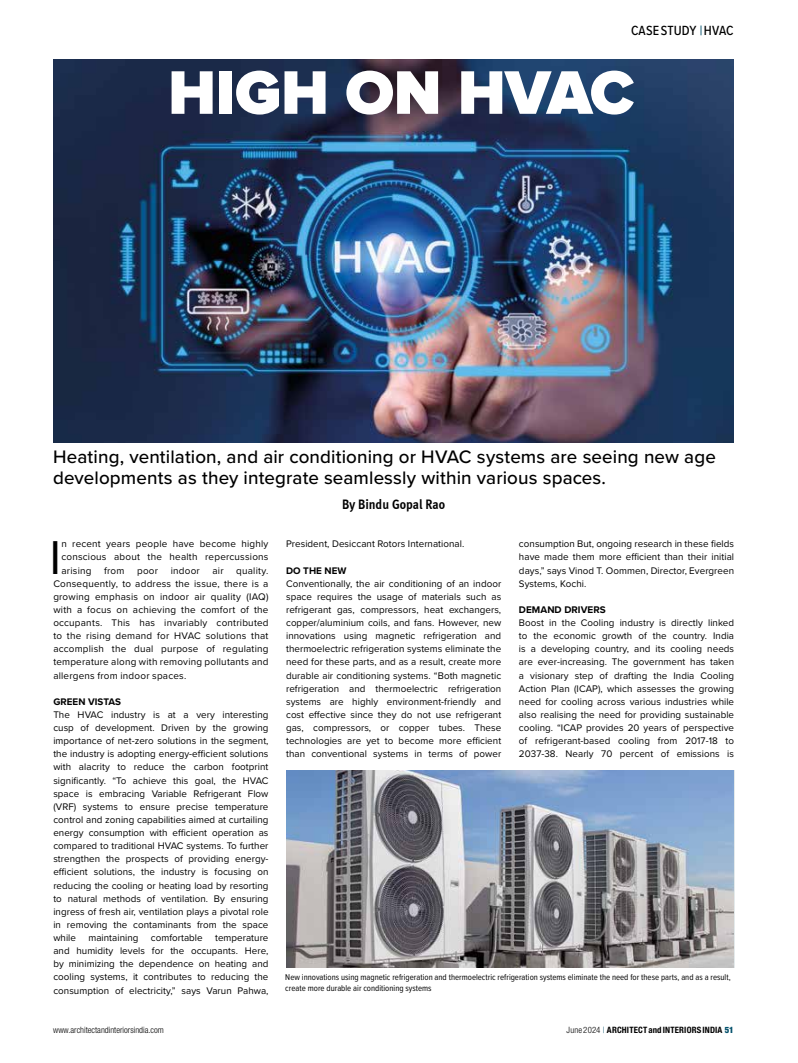
<style>
.page{position:relative;width:798px;height:1063px;background:#fff}
.page>*{position:absolute;margin:0;border:0;box-sizing:border-box;transform-origin:0 0}
.t1{font:900 63.75px "Proxima Nova";letter-spacing:-.01em;color:#fff}
.t2{font:49.25px "Proxima Nova";color:#000}
.t3{font:500 18.75px/21.2px "Proxima Nova";letter-spacing:.005em;color:#000}
.t4{font:700 13.75px "Meta Cond";color:#000}
.t5{font:500 13.75px "Proxima Nova Cond";letter-spacing:.005em;color:#000}
.t6{font:700 10px "Proxima Nova";letter-spacing:.005em;color:#000}
.t7{font:9.88px/13.1px "Proxima Nova";letter-spacing:.005em;color:#000;text-align:justify}
.t8{font:700 9.88px "Proxima Nova";letter-spacing:.005em;color:#000}
.t9{font:8.75px/10.5px "Proxima Nova Cond";color:#000}
.t10{font:700 condensed 8.75px "Helvetica Neue";letter-spacing:.015em;color:#000}
.t11{font:300 condensed 8.75px "Helvetica Neue LT Std";color:#000}
.s1{color:#03506b}
.s2{font-family:"Helvetica Neue LT Std";font-weight:300}
.s3{font-family:"Helvetica Neue LT Std";font-weight:300;color:#03506b}
.s4{font-family:"Helvetica Neue LT Std";font-weight:900;color:#03506b}
</style>
<div class="page">
<img style="left:53px;top:60px;width:680px;height:382px">
<img style="left:286px;top:770px;width:447px;height:197px">
<h3 class="t5" style="left:630px;top:21px;width:104px">CASE STUDY <span class="s1">|</span> HVAC</h3>
<h1 class="t1" style="left:168px;top:55px;width:467px">HIGH ON HVAC</h1>
<h3 class="t3" style="left:53px;top:445px;width:664px">Heating, ventilation, and air conditioning or HVAC systems are seeing new age developments as they integrate seamlessly within various spaces.</h3>
<h2 class="t2" style="left:49px;top:520px;width:13px">I</h2>
<p class="t7" style="left:61px;top:537px;width:208px">n recent years people have become highly conscious about the health repercussions arising</p>
<p class="t7" style="left:104px;top:563px;width:22px">from</p>
<p class="t7" style="left:137px;top:563px;width:22px">poor</p>
<p class="t7" style="left:171px;top:563px;width:31px">indoor</p>
<p class="t7" style="left:212px;top:563px;width:13px">air</p>
<p class="t7" style="left:53px;top:563px;width:216px;text-indent:183px">quality.<br>Consequently, to address the issue, there is a growing emphasis on indoor air quality (IAQ) with a focus on achieving the comfort of the occupants. This has invariably contributed to the rising demand for HVAC solutions that accomplish the dual purpose of regulating temperature along with removing pollutants and allergens from indoor spaces.</p>
<p class="t8" style="left:53px;top:694px;width:69px">GREEN VISTAS</p>
<p class="t7" style="left:53px;top:708px;width:216px">The HVAC industry is at a very interesting cusp of development. Driven by the growing importance of net-zero solutions in the segment, the industry is adopting energy-efficient solutions with alacrity to reduce the carbon footprint significantly. “To achieve this goal, the HVAC space is embracing Variable Refrigerant Flow (VRF) systems to ensure precise temperature control and zoning capabilities aimed at curtailing energy consumption with efficient operation as compared to traditional HVAC systems. To further strengthen the prospects of providing energy&shy;efficient solutions, the industry is focusing on reducing the cooling or heating load by resorting to natural methods of ventilation. By ensuring ingress of fresh air, ventilation plays a pivotal role in removing the contaminants from the space while maintaining comfortable temperature and humidity levels for the occupants. Here, by minimizing the dependence on heating and cooling systems, it contributes to reducing the consumption of electricity,” says Varun Pahwa,</p>
<h3 class="t4" style="left:342px;top:496px;width:105px">By Bindu Gopal Rao</h3>
<p class="t7" style="left:286px;top:537px;width:180px">President, Desiccant Rotors International.</p>
<p class="t8" style="left:286px;top:563px;width:62px">DO THE NEW</p>
<p class="t7" style="left:286px;top:576px;width:216px">Conventionally, the air conditioning of an indoor space requires the usage of materials such as refrigerant gas, compressors, heat exchangers, copper/aluminium coils, and fans. However, new innovations using magnetic refrigeration and thermoelectric refrigeration systems eliminate the need for these parts, and as a result, create more durable air conditioning systems. “Both magnetic refrigeration and thermoelectric refrigeration systems are highly environment-friendly and cost effective since they do not use refrigerant gas, compressors, or copper tubes. These technologies are yet to become more efficient than conventional systems in terms of power</p>
<p class="t7" style="left:519px;top:537px;width:216px">consumption But, ongoing research in these fields have made them more efficient than their initial days,” says Vinod T. Oommen, Director, Evergreen Systems, Kochi.</p>
<p class="t6" style="left:519px;top:602px;width:88px">DEMAND DRIVERS</p>
<p class="t7" style="left:519px;top:616px;width:216px">Boost in the Cooling industry is directly linked to the economic growth of the country. India is a developing country, and its cooling needs are ever-increasing. The government has taken a visionary step of drafting the India Cooling Action Plan (ICAP), which assesses the growing need for cooling across various industries while also realising the need for providing sustainable cooling. “ICAP provides 20 years of perspective of refrigerant-based cooling from 2017-18 to 2037-38. Nearly 70 percent of emissions is</p>
<p class="t9" style="left:285px;top:972px;width:446px">New innovations using magnetic refrigeration and thermoelectric refrigeration systems eliminate the need for these parts, and as a result, create more durable air conditioning systems</p>
<p class="t11" style="left:53px;top:1025px;width:112px">www.architectandinteriorsindia.com</p>
<p class="t10" style="left:566px;top:1024px;width:168px"><span class="s2">June 2024</span> <span class="s3">|</span> ARCHITECT and INTERIORS INDIA <span class="s4">51</span></p>
</div>
